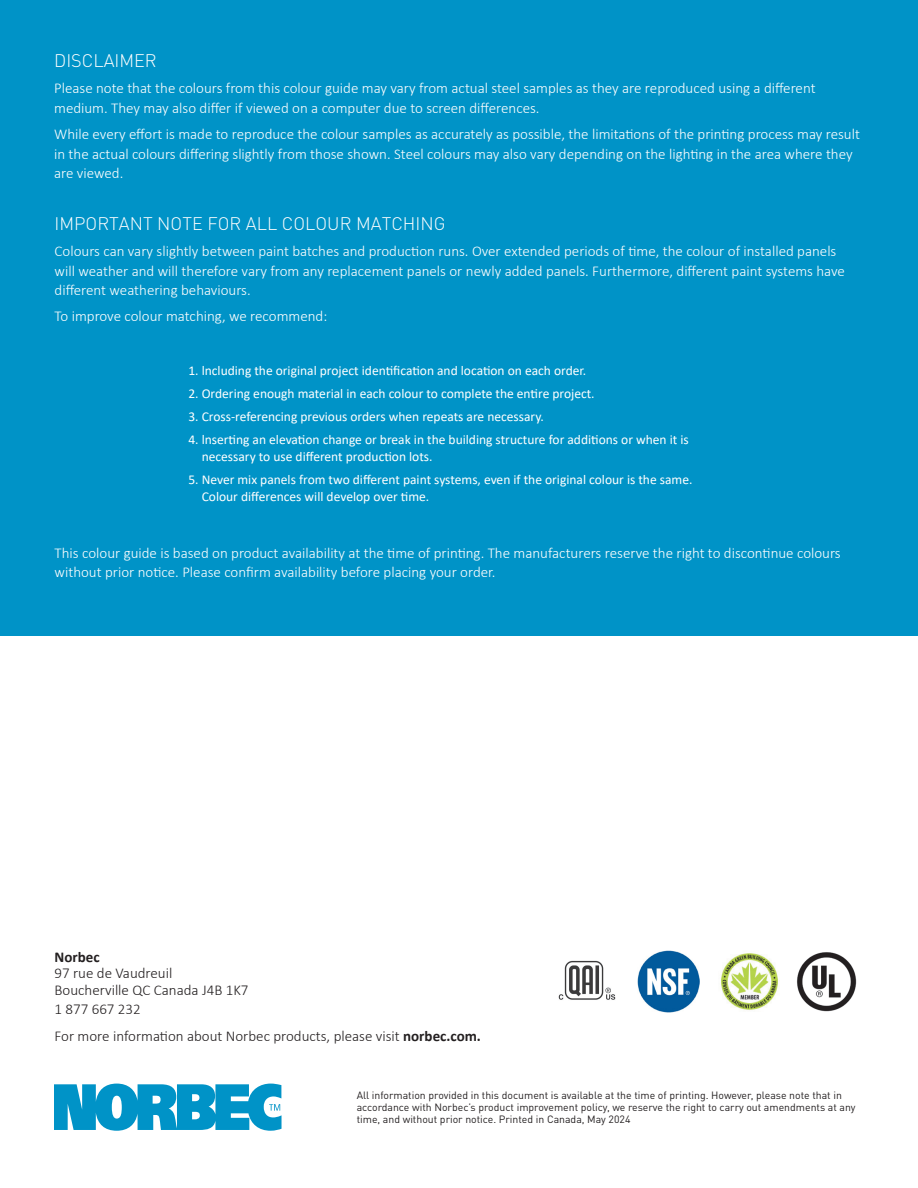
<style>
.page{position:relative;width:918px;height:1188px;background:#fff}
.page>*{position:absolute;margin:0;border:0;box-sizing:border-box;transform-origin:0 0}
.t1{font:300 18px "DIN";color:#fff}
.t2{font:300 15px/19.5px "Calibri";color:#fff}
.t3{font:300 15px/16.5px "Calibri";color:#231f20}
.t4{font:13.5px/16.5px "Calibri";color:#fff}
.t5{font:10.5px/12px "DINOT";color:#231f20}
.s1{font-weight:700}
</style>
<div class="page">
<div style="left:0;top:0;width:918px;height:635px;background:#0093c7"></div>
<svg style="left:54px;top:1084px;width:228px;height:47px;background:#2fa7d1"></svg>
<img style="left:558px;top:960px;width:58px;height:40px">
<img style="left:721px;top:953px;width:57px;height:58px">
<img style="left:797px;top:952px;width:60px;height:60px">
<img style="left:638px;top:951px;width:61px;height:61px">
<p class="t1" style="left:54px;top:49px;width:104px">DISCLAIMER</p>
<p class="t2" style="left:54px;top:78px;width:763px">Please note that the colours from this colour guide may vary from actual steel samples as they are reproduced using a different medium. They may also differ if viewed on a computer due to screen differences.</p>
<p class="t2" style="left:54px;top:124px;width:807px">While every effort is made to reproduce the colour samples as accurately as possible, the limitations of the printing process may result in the actual colours differing slightly from those shown. Steel colours may also vary depending on the lighting in the area where they are viewed.</p>
<p class="t1" style="left:55px;top:212px;width:392px">IMPORTANT NOTE FOR ALL COLOUR MATCHING</p>
<p class="t2" style="left:55px;top:241px;width:792px">Colours can vary slightly between paint batches and production runs. Over extended periods of time, the colour of installed panels will weather and will therefore vary from any replacement panels or newly added panels. Furthermore, different paint systems have different weathering behaviours.</p>
<p class="t2" style="left:55px;top:306px;width:274px">To improve colour matching, we recommend:</p>
<p class="t4" style="left:188px;top:362px;width:399px">1. lncluding the original project identification and location on each order.</p>
<p class="t4" style="left:188px;top:385px;width:408px">2. Ordering enough material in each colour to complete the entire project.</p>
<p class="t4" style="left:188px;top:408px;width:357px">3. Cross-referencing previous orders when repeats are necessary.</p>
<p class="t4" style="left:202px;top:431px;width:489px;text-indent:-13px">4. lnserting an elevation change or break in the building structure for additions or when it is necessary to use different production lots.</p>
<p class="t4" style="left:202px;top:471px;width:492px;text-indent:-13px">5. Never mix panels from two different paint systems, even if the original colour is the same.<br>Colour differences will develop over time.</p>
<p class="t2" style="left:55px;top:543px;width:788px">This colour guide is based on product availability at the time of printing. The manufacturers reserve the right to discontinue colours without prior notice. Please confirm availability before placing your order.</p>
<p class="t3" style="left:55px;top:949px;width:195px"><span class="s1">Norbec<br></span>97 rue de Vaudreuil<br>Boucherville QC Canada J4B 1K7</p>
<p class="t3" style="left:55px;top:1001px;width:88px">1 877 667 232</p>
<p class="t3" style="left:55px;top:1027px;width:428px">For more information about Norbec products, please visit <span class="s1">norbec.com.</span></p>
<p class="t5" style="left:357px;top:1089px;width:500px">All information provided in this document is available at the time of printing. However, please note that in accordance with Norbec’s product improvement policy, we reserve the right to carry out amendments at any time, and without prior notice. Printed in Canada, May 2024</p>
</div>
